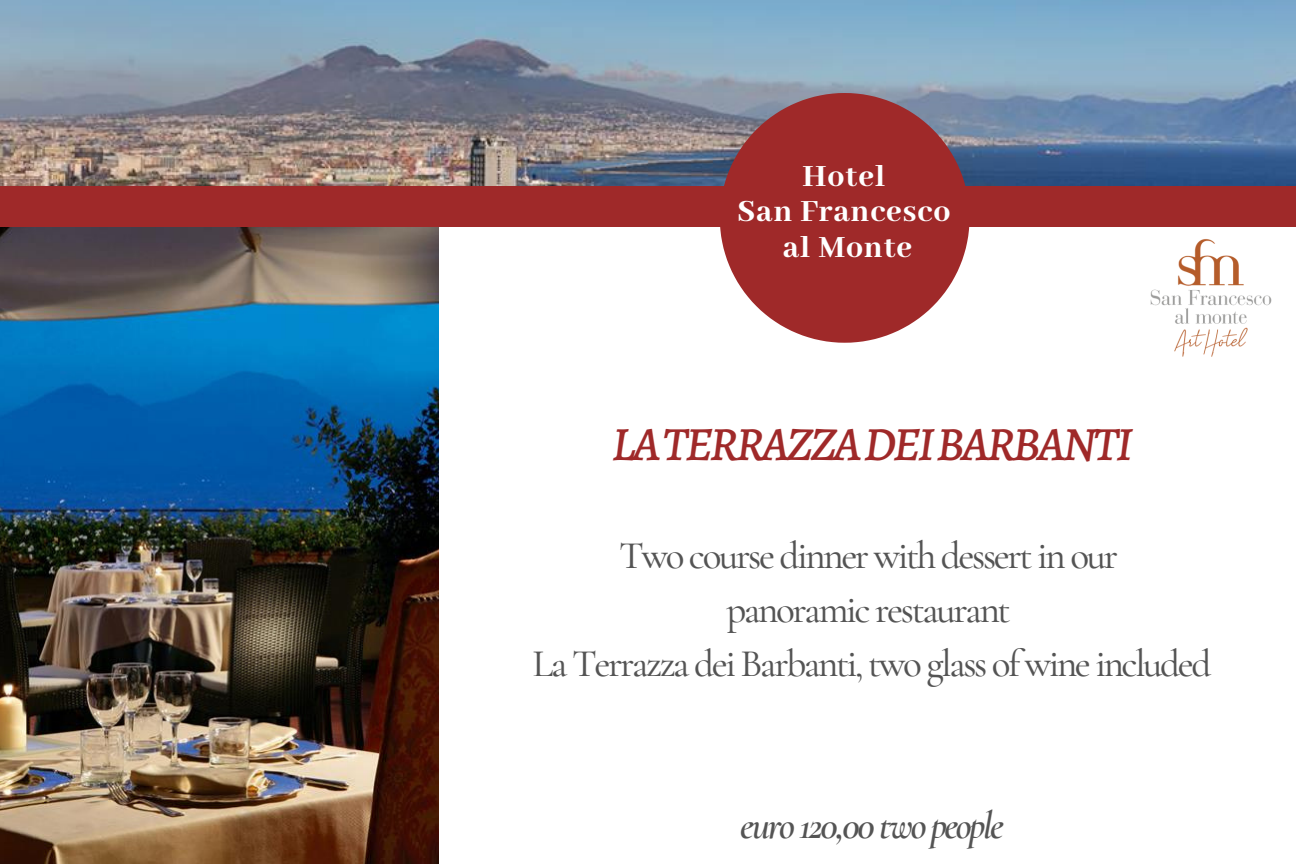
<style>
.page{position:relative;width:1296px;height:864px;background:#fff}
.page>*{position:absolute;margin:0;border:0;box-sizing:border-box;transform-origin:0 0}
.t1{font:italic 500 48px "Alegreya";letter-spacing:-.06em;color:#9f2929}
.t2{font:500 39px "Cormorant Garamond";letter-spacing:-.06em;color:#545454}
.t3{font:italic 600 39px "Cormorant Garamond";letter-spacing:-.06em;color:#545454}
.t4{font:800 33.6px "Abhaya Libre";letter-spacing:.03em;color:#fff}
</style>
<div class="page">
<img style="left:0;top:0;width:1296px;height:186px">
<div style="left:0;top:186px;width:1296px;height:41px;background:#9f2929"></div>
<svg style="left:720px;top:93px;width:250px;height:250px;fill:#9f2929"></svg>
<img style="left:0;top:228px;width:439px;height:636px">
<img style="left:1150px;top:239px;width:122px;height:118px">
<p class="t4" style="left:802px;top:158px;width:84px">Hotel</p>
<p class="t4" style="left:737px;top:193px;width:215px">San Francesco</p>
<p class="t4" style="left:783px;top:229px;width:131px">al Monte</p>
<p class="t1" style="left:612px;top:411px;width:522px">LATERRAZZADEIBARBANTI</p>
<p class="t2" style="left:619px;top:532px;width:500px">Two course dinner with dessert in our</p>
<p class="t2" style="left:727px;top:586px;width:286px">panoramic restaurant</p>
<p class="t2" style="left:533px;top:640px;width:680px">La Terrazza dei Barbanti, two glass ofwine included</p>
<p class="t3" style="left:740px;top:802px;width:265px">euro 120,00 two people</p>
</div>
